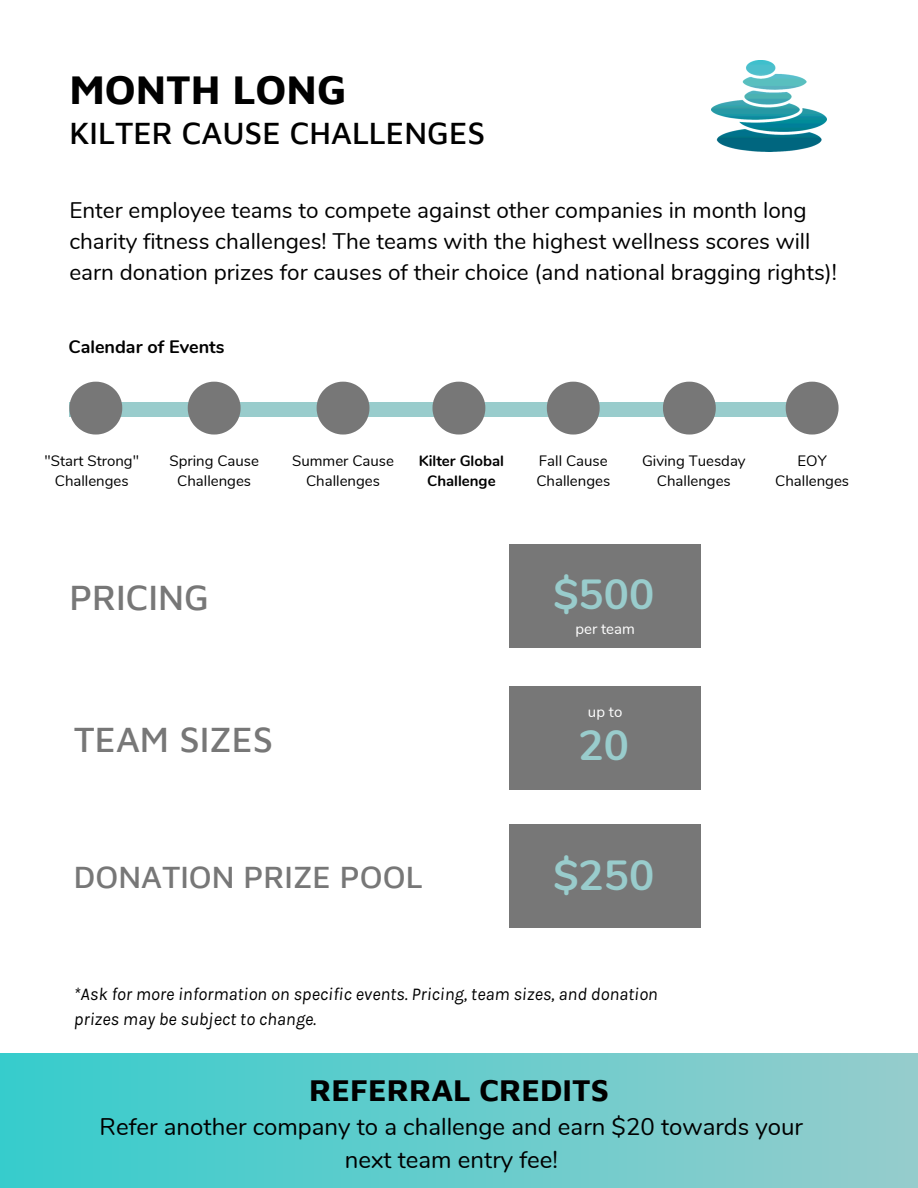
<style>
.page{position:relative;width:918px;height:1188px;background:#fff}
.page>*{position:absolute;margin:0;border:0;box-sizing:border-box;transform-origin:0 0}
.t1{font:700 42px "Nunito";color:#9cc}
.t2{font:700 42px "Maven Pro";color:#000}
.t3{font:500 36px "Maven Pro";color:#777}
.t4{font:500 31.5px "Maven Pro";color:#000}
.t5{font:500 31.5px "Maven Pro";color:#777}
.t6{font:700 31.5px "Maven Pro";color:#000}
.t7{font:24px/32.7px "Nunito";color:#000;text-align:center}
.t8{font:22.5px/31.3px "Nunito";color:#000}
.t9{font:italic 18px/24.8px "Karla";color:#000}
.t10{font:700 18px "Nunito";color:#000}
.t11{font:15px/20.2px "Nunito";color:#000;text-align:center}
.t12{font:700 15px/20.2px "Nunito";color:#000;text-align:center}
.t13{font:15px "Nunito";color:#fff}
</style>
<div class="page">
<div style="left:69px;top:402px;width:759px;height:14px;background:#9cc"></div>
<svg style="left:69px;top:382px;width:53px;height:53px"></svg>
<svg style="left:188px;top:382px;width:53px;height:53px"></svg>
<svg style="left:317px;top:382px;width:52px;height:53px"></svg>
<svg style="left:432px;top:382px;width:53px;height:53px"></svg>
<svg style="left:547px;top:382px;width:53px;height:53px"></svg>
<svg style="left:663px;top:382px;width:53px;height:53px"></svg>
<svg style="left:786px;top:382px;width:53px;height:53px"></svg>
<div style="left:510px;top:824px;width:191px;height:104px;background:#777"></div>
<div style="left:0;top:1053px;width:918px;height:135px;background:linear-gradient(to right,#36cccc,#96cccc)"></div>
<div style="left:510px;top:687px;width:191px;height:103px;background:#777"></div>
<div style="left:510px;top:545px;width:191px;height:103px;background:#777"></div>
<img style="left:712px;top:60px;width:115px;height:91px">
<h1 class="t2" style="left:69px;top:64px;width:279px">MONTH LONG</h1>
<h3 class="t4" style="left:69px;top:114px;width:417px">KILTER CAUSE CHALLENGES</h3>
<p class="t8" style="left:69px;top:195px;width:769px">Enter employee teams to compete against other companies in month long charity fitness challenges! The teams with the highest wellness scores will earn donation prizes for causes of their choice (and national bragging rights)!</p>
<p class="t10" style="left:69px;top:335px;width:158px">Calendar of Events</p>
<p class="t11" style="left:45px;top:451px;width:96px">"Start Strong"<br>Challenges</p>
<p class="t11" style="left:169px;top:451px;width:91px">Spring Cause<br>Challenges</p>
<p class="t11" style="left:292px;top:451px;width:103px">Summer Cause<br>Challenges</p>
<p class="t12" style="left:419px;top:451px;width:87px">Kilter Global<br>Challenge</p>
<p class="t11" style="left:536px;top:451px;width:75px;text-align:left">Fall Cause<br>Challenges</p>
<p class="t11" style="left:642px;top:451px;width:105px">Giving Tuesday<br>Challenges</p>
<p class="t11" style="left:775px;top:451px;width:75px">EOY<br>Challenges</p>
<h2 class="t3" style="left:69px;top:575px;width:141px">PRICING</h2>
<h2 class="t3" style="left:74px;top:717px;width:201px">TEAM SIZES</h2>
<h1 class="t1" style="left:553px;top:567px;width:102px">$500</h1>
<p class="t13" style="left:575px;top:619px;width:61px">per team</p>
<p class="t13" style="left:588px;top:702px;width:36px">up to</p>
<h1 class="t1" style="left:579px;top:718px;width:52px">20</h1>
<h3 class="t5" style="left:74px;top:858px;width:350px">DONATION PRIZE POOL</h3>
<h1 class="t1" style="left:553px;top:847px;width:102px">$250</h1>
<p class="t9" style="left:74px;top:982px;width:585px">*Ask for more information on specific events. Pricing, team sizes, and donation prizes may be subject to change.</p>
<h3 class="t6" style="left:309px;top:1071px;width:301px">REFERRAL CREDITS</h3>
<p class="t7" style="left:100px;top:1111px;width:705px">Refer another company to a challenge and earn $20 towards your next team entry fee!</p>
</div>
